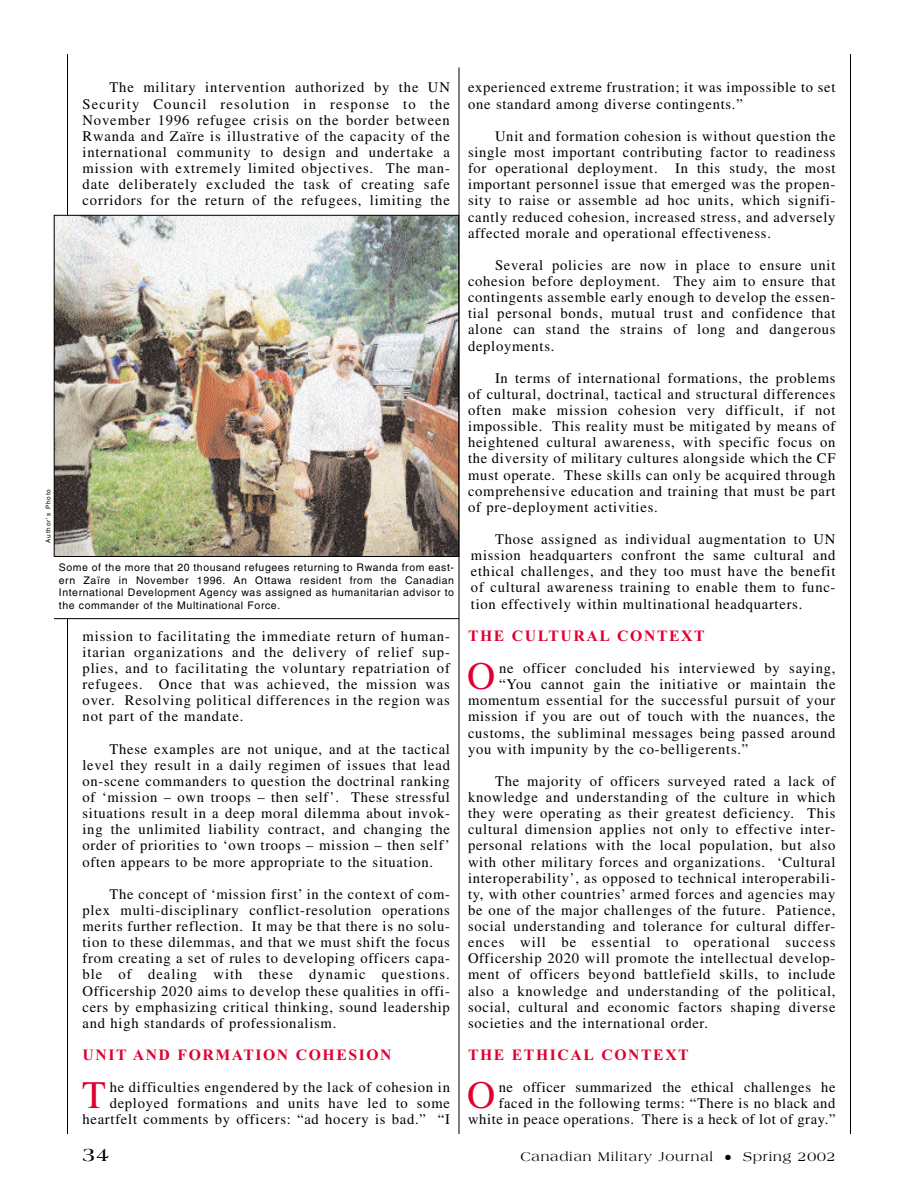
<style>
.page{position:relative;width:918px;height:1188px;background:#fff}
.page>*{position:absolute;margin:0;border:0;box-sizing:border-box;transform-origin:0 0}
.t1{font:39px "Times";color:#df0031}
.t2{font:700 19.5px "Americana";color:#000}
.t3{font:700 15.75px "Times New Roman";letter-spacing:.1em;color:#df0031}
.t4{font:14.7px/16.2px "Times";letter-spacing:.05em;color:#000;text-align:justify}
.t5{font:13.5px "Americana";letter-spacing:.065em;color:#000}
.t6{font:10.5px/12.8px "Helvetica";letter-spacing:.055em;color:#000;text-align:justify}
.t7{font:6.3px "Helvetica";letter-spacing:.14em;color:#000}
</style>
<div class="page">
<hr style="left:67px;top:54px;width:1px;height:472px;background:#000">
<hr style="left:67px;top:619px;width:1px;height:515px;background:#000">
<hr style="left:850px;top:54px;width:1px;height:1080px;background:#000">
<img style="left:56px;top:217px;width:401px;height:338px">
<div style="left:54px;top:215px;width:405px;height:342px;border:1px solid #000"></div>
<hr style="left:54px;top:618px;width:405px;height:1px;background:#000">
<hr style="left:459px;top:68px;width:1px;height:1066px;background:#000">
<p class="t7" style="left:46px;top:543px;width:55px;rotate:-90deg">Author’s Photo</p>
<p class="t4" style="left:82px;top:81px;width:369px;text-indent:27px">The military intervention authorized by the UN Security Council resolution in response to the November 1996 refugee crisis on the border between Rwanda and Zaïre is illustrative of the capacity of the international community to design and undertake a mission with extremely limited objectives. The man&shy;date deliberately excluded the task of creating safe corridors for the return of the refugees, limiting the</p>
<p class="t6" style="left:59px;top:562px;width:397px">Some of the more that 20 thousand refugees returning to Rwanda from east&shy;ern Zaïre in November 1996. An Ottawa resident from the Canadian International Development Agency was assigned as humanitarian advisor to the commander of the Multinational Force.</p>
<p class="t4" style="left:82px;top:629px;width:369px">mission to facilitating the immediate return of human&shy;itarian organizations and the delivery of relief sup&shy;plies, and to facilitating the voluntary repatriation of refugees. Once that was achieved, the mission was over. Resolving political differences in the region was not part of the mandate.</p>
<p class="t4" style="left:82px;top:742px;width:369px;text-indent:27px">These examples are not unique, and at the tactical level they result in a daily regimen of issues that lead on-scene commanders to question the doctrinal ranking of ‘mission – own troops – then self’. These stressful situations result in a deep moral dilemma about invok&shy;ing the unlimited liability contract, and changing the order of priorities to ‘own troops – mission – then self’ often appears to be more appropriate to the situation.</p>
<p class="t4" style="left:82px;top:887px;width:369px;text-indent:27px">The concept of ‘mission first’ in the context of com&shy;plex multi-disciplinary conflict-resolution operations merits further reflection. It may be that there is no solu&shy;tion to these dilemmas, and that we must shift the focus from creating a set of rules to developing officers capa&shy;ble of dealing with these dynamic questions.<br>Officership 2020 aims to develop these qualities in offi&shy;cers by emphasizing critical thinking, sound leadership and high standards of professionalism.</p>
<p class="t3" style="left:82px;top:1049px;width:311px">UNIT AND FORMATION COHESION</p>
<h1 class="t1" style="left:82px;top:1081px;width:25px">T</h1>
<p class="t4" style="left:82px;top:1081px;width:369px;text-align:right">he difficulties engendered by the lack of cohesion in deployed formations and units have led to some heartfelt comments by officers: “ad hocery is bad.” “I</p>
<p class="t4" style="left:468px;top:81px;width:369px">experienced extreme frustration; it was impossible to set one standard among diverse contingents.”</p>
<p class="t4" style="left:468px;top:129px;width:369px;text-indent:27px">Unit and formation cohesion is without question the single most important contributing factor to readiness for operational deployment. In this study, the most important personnel issue that emerged was the propen&shy;sity to raise or assemble ad hoc units, which signifi&shy;cantly reduced cohesion, increased stress, and adversely affected morale and operational effectiveness.</p>
<p class="t4" style="left:468px;top:258px;width:369px;text-indent:27px">Several policies are now in place to ensure unit cohesion before deployment. They aim to ensure that contingents assemble early enough to develop the essen&shy;tial personal bonds, mutual trust and confidence that alone can stand the strains of long and dangerous deployments.</p>
<p class="t4" style="left:468px;top:371px;width:369px;text-indent:27px">In terms of international formations, the problems of cultural, doctrinal, tactical and structural differences often make mission cohesion very difficult, if not impossible. This reality must be mitigated by means of heightened cultural awareness, with specific focus on the diversity of military cultures alongside which the CF must operate. These skills can only be acquired through comprehensive education and training that must be part of pre-deployment activities.</p>
<p class="t4" style="left:471px;top:532px;width:366px;text-indent:24px">Those assigned as individual augmentation to UN mission headquarters confront the same cultural and ethical challenges, and they too must have the benefit of cultural awareness training to enable them to func&shy;tion effectively within multinational headquarters.</p>
<p class="t3" style="left:468px;top:630px;width:238px">THE CULTURAL CONTEXT</p>
<h1 class="t1" style="left:467px;top:662px;width:30px">O</h1>
<p class="t4" style="left:499px;top:661px;width:338px">ne officer concluded his interviewed by saying,</p>
<p class="t4" style="left:499px;top:677px;width:338px">“You cannot gain the initiative or maintain the</p>
<p class="t4" style="left:468px;top:694px;width:369px">momentum essential for the successful pursuit of your</p>
<p class="t4" style="left:468px;top:710px;width:369px">mission if you are out of touch with the nuances, the</p>
<p class="t4" style="left:468px;top:726px;width:369px">customs, the subliminal messages being passed around</p>
<p class="t4" style="left:468px;top:742px;width:282px">you with impunity by the co-belligerents.”</p>
<p class="t4" style="left:468px;top:774px;width:369px;text-indent:27px">The majority of officers surveyed rated a lack of knowledge and understanding of the culture in which they were operating as their greatest deficiency. This cultural dimension applies not only to effective inter&shy;personal relations with the local population, but also with other military forces and organizations. ‘Cultural interoperability’, as opposed to technical interoperabili&shy;ty, with other countries’ armed forces and agencies may be one of the major challenges of the future. Patience, social understanding and tolerance for cultural differ&shy;ences will be essential to operational success Officership 2020 will promote the intellectual develop&shy;ment of officers beyond battlefield skills, to include also a knowledge and understanding of the political, social, cultural and economic factors shaping diverse societies and the international order.</p>
<p class="t3" style="left:468px;top:1049px;width:222px">THE ETHICAL CONTEXT</p>
<h1 class="t1" style="left:467px;top:1081px;width:30px">O</h1>
<p class="t4" style="left:468px;top:1081px;width:369px;text-align:right">ne officer summarized the ethical challenges he faced in the following terms: “There is no black and white in peace operations. There is a heck of lot of gray.”</p>
<h2 class="t2" style="left:82px;top:1147px;width:28px">34</h2>
<p class="t5" style="left:520px;top:1151px;width:317px">Canadian Military Journal ● Spring 2002</p>
</div>
